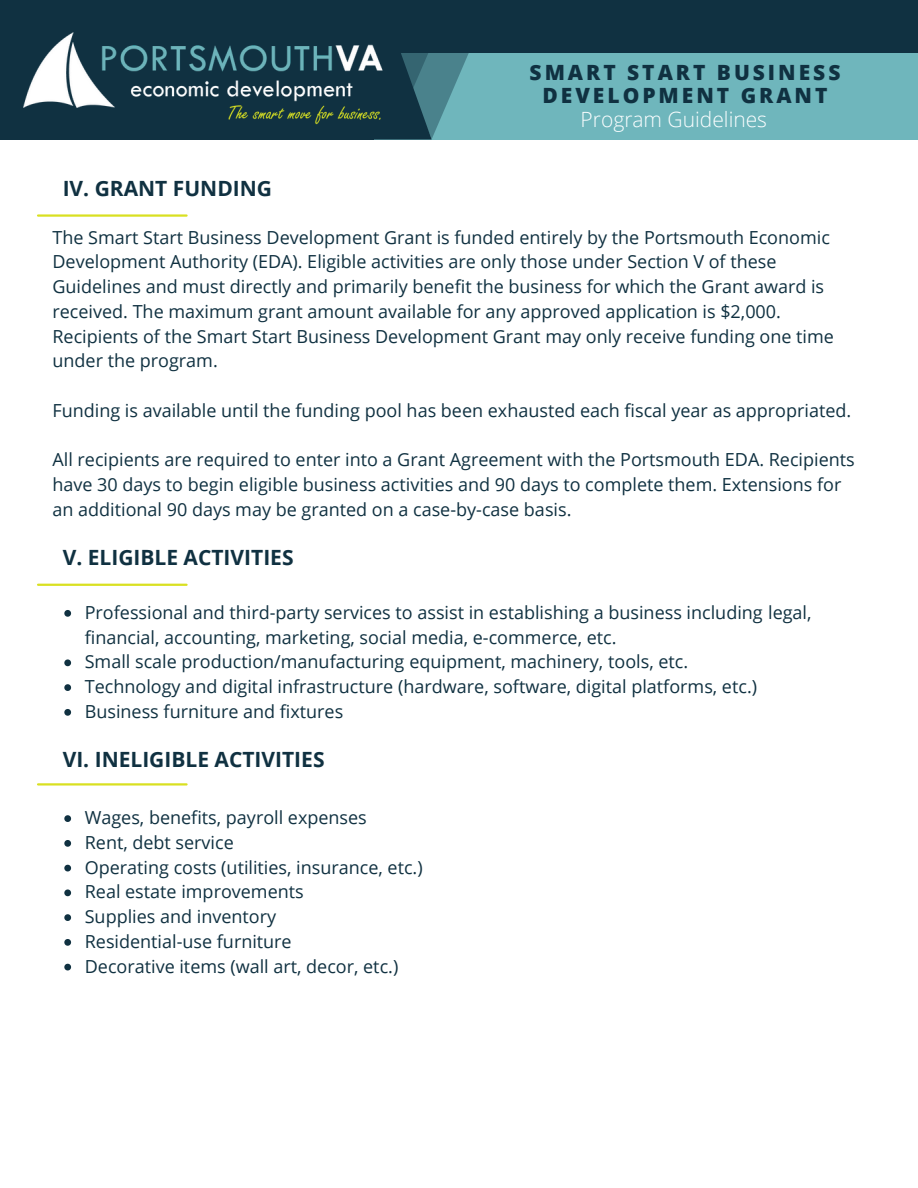
<style>
.page{position:relative;width:918px;height:1188px;background:#fff}
.page>*{position:absolute;margin:0;border:0;box-sizing:border-box;transform-origin:0 0}
.t1{font:700 21px "Open Sans";color:#103141}
.t2{font:800 21px/23.7px "Open Sans";letter-spacing:.145em;color:#103141;text-align:center}
.t3{font:300 21px "Open Sans";color:#fbfeff}
.t4{font:18px/24.8px "Open Sans";color:#103141}
</style>
<div class="page">
<svg style="left:64px;top:610px;width:7px;height:7px"></svg>
<svg style="left:64px;top:659px;width:7px;height:7px"></svg>
<svg style="left:64px;top:684px;width:7px;height:7px"></svg>
<svg style="left:64px;top:709px;width:7px;height:7px"></svg>
<svg style="left:64px;top:815px;width:7px;height:7px"></svg>
<svg style="left:64px;top:840px;width:7px;height:7px"></svg>
<svg style="left:64px;top:865px;width:7px;height:6px"></svg>
<svg style="left:64px;top:889px;width:7px;height:7px"></svg>
<svg style="left:64px;top:914px;width:7px;height:7px"></svg>
<svg style="left:64px;top:939px;width:7px;height:7px"></svg>
<svg style="left:64px;top:964px;width:7px;height:6px"></svg>
<div style="left:0;top:0;width:918px;height:139px;background:#103141"></div>
<div style="left:374px;top:53px;width:544px;height:87px;background:#6fb6bc"></div>
<svg style="left:343px;top:53px;width:126px;height:87px"></svg>
<img style="left:23px;top:32px;width:360px;height:75px">
<img style="left:228px;top:102px;width:155px;height:24px">
<hr style="left:38px;top:214px;width:149px;height:3px;background:#d9e021">
<hr style="left:38px;top:584px;width:149px;height:2px;background:#d9e021">
<hr style="left:38px;top:783px;width:149px;height:3px;background:#d9e021">
<p class="t1" style="left:63px;top:173px;width:211px">IV. GRANT FUNDING</p>
<p class="t2" style="left:530px;top:60px;width:312px">SMART START BUSINESS<br>DEVELOPMENT GRANT</p>
<p class="t3" style="left:581px;top:105px;width:188px">Program Guidelines</p>
<p class="t4" style="left:53px;top:224px;width:783px">The Smart Start Business Development Grant is funded entirely by the Portsmouth Economic Development Authority (EDA). Eligible activities are only those under Section V of these Guidelines and must directly and primarily benefit the business for which the Grant award is received. The maximum grant amount available for any approved application is $2,000.<br>Recipients of the Smart Start Business Development Grant may only receive funding one time under the program.</p>
<p class="t4" style="left:53px;top:398px;width:800px">Funding is available until the funding pool has been exhausted each fiscal year as appropriated.</p>
<p class="t4" style="left:53px;top:447px;width:804px">All recipients are required to enter into a Grant Agreement with the Portsmouth EDA. Recipients have 30 days to begin eligible business activities and 90 days to complete them. Extensions for an additional 90 days may be granted on a case-by-case basis.</p>
<p class="t1" style="left:63px;top:542px;width:232px">V. ELIGIBLE ACTIVITIES</p>
<p class="t4" style="left:85px;top:600px;width:728px">Professional and third-party services to assist in establishing a business including legal, financial, accounting, marketing, social media, e-commerce, etc.<br>Small scale production/manufacturing equipment, machinery, tools, etc.<br>Technology and digital infrastructure (hardware, software, digital platforms, etc.)<br>Business furniture and fixtures</p>
<p class="t1" style="left:63px;top:745px;width:263px">VI. INELIGIBLE ACTIVITIES</p>
<p class="t4" style="left:85px;top:805px;width:339px">Wages, benefits, payroll expenses<br>Rent, debt service<br>Operating costs (utilities, insurance, etc.)<br>Real estate improvements<br>Supplies and inventory<br>Residential-use furniture<br>Decorative items (wall art, decor, etc.)</p>
</div>
